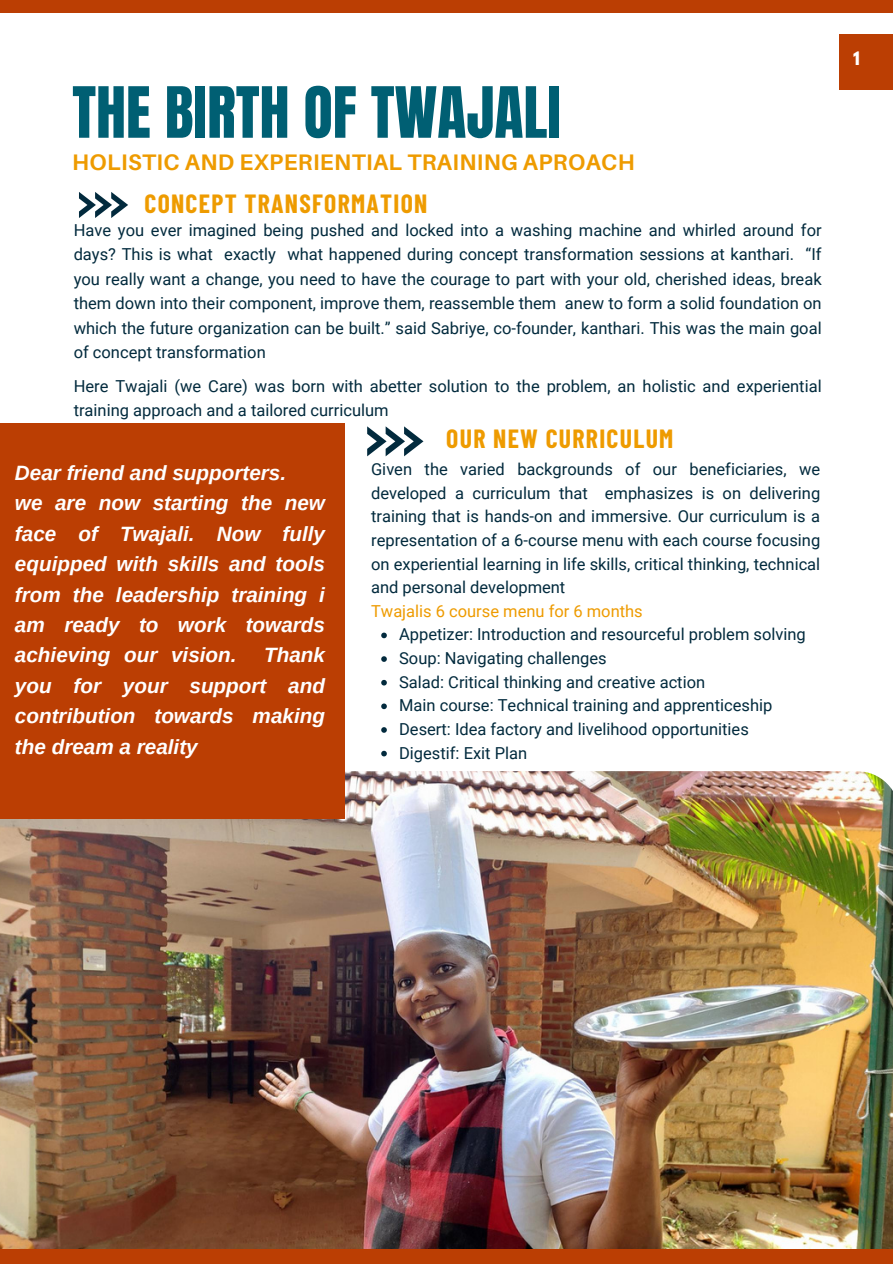
<style>
.page{position:relative;width:893px;height:1264px;background:#fff}
.page>*{position:absolute;margin:0;border:0;box-sizing:border-box;transform-origin:0 0}
.t1{font:60px "Anton";color:#005f73}
.t2{font:700 25.65px "Barlow Condensed";letter-spacing:.05em;color:#ee9b00}
.t3{font:700 22.5px "Aileron";letter-spacing:.015em;color:#ee9b00}
.t4{font:italic 700 20.7px/30.3px "Arimo";color:#fff;text-align:justify}
.t5{font:16.5px/24.5px "Roboto";color:#022a3d;text-align:justify}
.t6{font:16.5px "Roboto";color:#ee9b00}
.t7{font:700 16.5px "League Spartan";color:#fff}
</style>
<div class="page">
<img style="left:0;top:771px;width:892px;height:478px">
<div style="left:0;top:423px;width:344px;height:395px;background:#bb3e03"></div>
<svg style="left:79px;top:192px;width:49px;height:26px"></svg>
<div style="left:0;top:0;width:892px;height:12px;background:#bb3e03"></div>
<div style="left:0;top:1249px;width:892px;height:14px;background:#bb3e03"></div>
<svg style="left:367px;top:426px;width:56px;height:30px"></svg>
<div style="left:839px;top:34px;width:53px;height:55px;background:#bb3e03"></div>
<svg style="left:381px;top:632px;width:6px;height:6px"></svg>
<svg style="left:381px;top:656px;width:6px;height:6px"></svg>
<svg style="left:381px;top:680px;width:6px;height:5px"></svg>
<svg style="left:381px;top:703px;width:6px;height:6px"></svg>
<svg style="left:381px;top:727px;width:6px;height:5px"></svg>
<svg style="left:381px;top:750px;width:6px;height:6px"></svg>
<p class="t1" style="left:72px;top:69px;width:490px">THE BIRTH OF TWAJALI</p>
<p class="t3" style="left:72px;top:148px;width:564px">HOLISTIC AND EXPERIENTIAL TRAINING APROACH</p>
<p class="t2" style="left:144px;top:187px;width:284px">CONCEPT TRANSFORMATION</p>
<p class="t5" style="left:74px;top:218px;width:749px">Have you ever imagined being pushed and locked into a washing machine and whirled around for days? This is what exactly what happened during concept transformation sessions at kanthari. “If you really want a change, you need to have the courage to part with your old, cherished ideas, break them down into their component, improve them, reassemble them anew to form a solid foundation on which the future organization can be built.” said Sabriye, co-founder, kanthari. This was the main goal of concept transformation</p>
<p class="t5" style="left:74px;top:374px;width:749px">Here Twajali (we Care) was born with abetter solution to the problem, an holistic and experiential training approach and a tailored curriculum</p>
<p class="t4" style="left:15px;top:457px;width:273px">Dear friend and supporters.</p>
<p class="t4" style="left:15px;top:488px;width:311px">we are now starting the new face of Twajali. Now fully equipped with skills and tools from the leadership training i am ready to work towards achieving our vision.</p>
<p class="t4" style="left:15px;top:640px;width:311px;text-indent:249px">Thank you for your support and contribution towards making the dream a reality</p>
<p class="t2" style="left:446px;top:422px;width:228px">OUR NEW CURRICULUM</p>
<p class="t5" style="left:371px;top:457px;width:450px;line-height:23.7px">Given the varied backgrounds of our beneficiaries, we developed a curriculum that emphasizes is on delivering training that is hands-on and immersive. Our curriculum is a representation of a 6-course menu with each course focusing on experiential learning in life skills, critical thinking, technical and personal development</p>
<p class="t6" style="left:371px;top:601px;width:273px">Twajalis 6 course menu for 6 months</p>
<p class="t5" style="left:399px;top:622px;width:408px">Appetizer: Introduction and resourceful problem solving</p>
<p class="t5" style="left:399px;top:646px;width:209px">Soup: Navigating challenges</p>
<p class="t5" style="left:399px;top:670px;width:307px">Salad: Critical thinking and creative action</p>
<p class="t5" style="left:399px;top:693px;width:375px">Main course: Technical training and apprenticeship</p>
<p class="t5" style="left:399px;top:717px;width:351px">Desert: Idea factory and livelihood opportunities</p>
<p class="t5" style="left:399px;top:740px;width:129px">Digestif: Exit Plan</p>
<p class="t7" style="left:852px;top:51px;width:8px">1</p>
</div>
